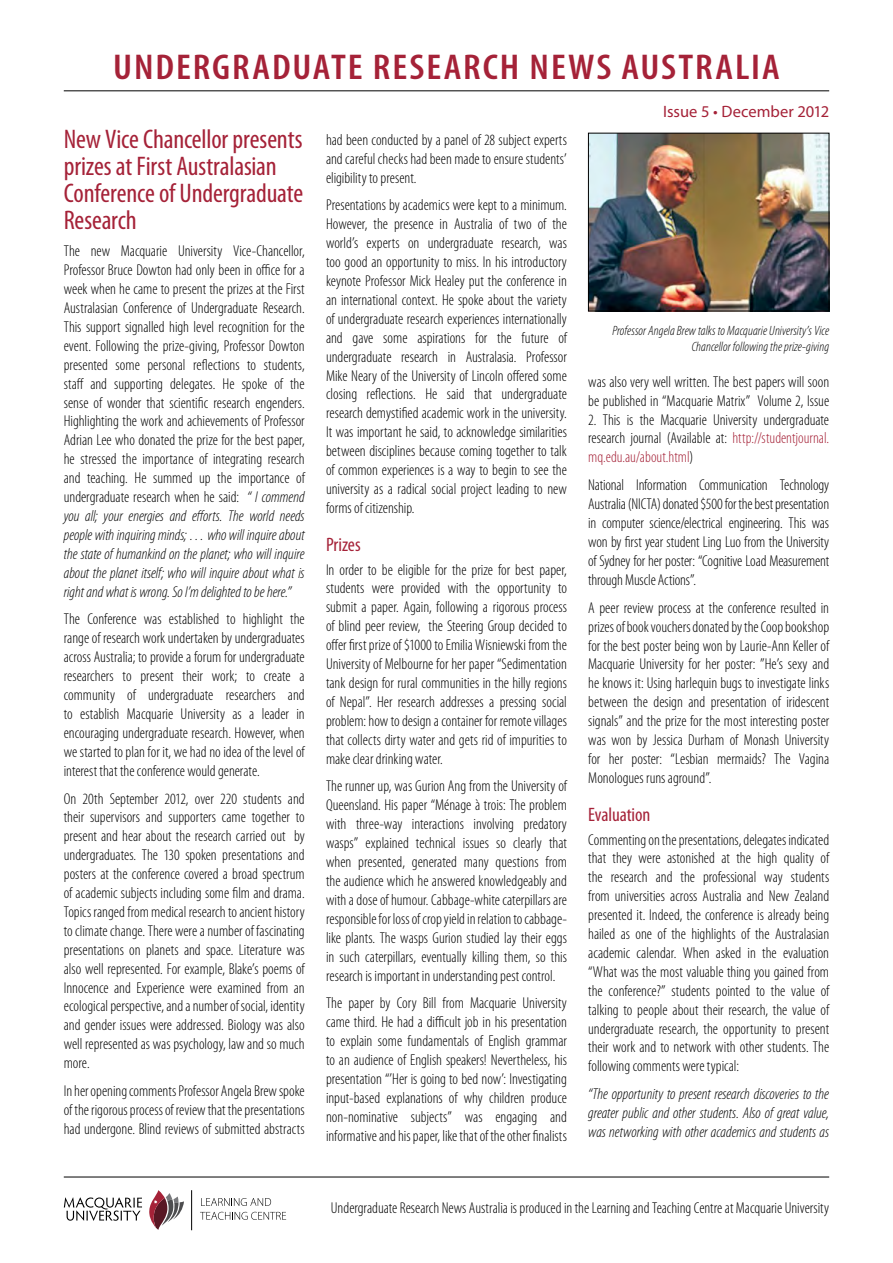
<style>
.page{position:relative;width:893px;height:1263px;background:#fff}
.page>*{position:absolute;margin:0;border:0;box-sizing:border-box;transform-origin:0 0}
.toolkit_title{font:600 condensed 36px "Myriad Pro";letter-spacing:.045em;color:#a52238;scale:1.1 1}
.Head_1{font:condensed 27px/27px "Myriad Pro";letter-spacing:-.005em;color:#a52238}
.Head_2{font:condensed 19.5px "Myriad Pro";letter-spacing:-.005em;color:#a52238}
.Date{font:16.5px "Myriad Pro";color:#a52238}
.Body{font:300 condensed 15.75px/18.9px "Myriad Pro";color:#000;text-align:justify}
.Body-2{font:italic 300 condensed 15.75px/18.9px "Myriad Pro";color:#000;text-align:justify}
.t1{font:italic 300 condensed 13.5px/16.2px "Myriad Pro";letter-spacing:.005em;color:#000;text-align:right}
.s1{font-style:italic}
.s2{color:#a52238}
</style>
<div class="page">
<svg style="left:64px;top:1197px;width:78px;height:24px"></svg>
<hr style="left:191px;top:1190px;width:1px;height:40px;background:#000">
<svg style="left:149px;top:1190px;width:35px;height:40px"></svg>
<svg style="left:201px;top:1198px;width:70px;height:8px"></svg>
<svg style="left:200px;top:1212px;width:86px;height:8px"></svg>
<hr style="left:64px;top:1177px;width:765px;height:1px;background:#000">
<hr style="left:64px;top:91px;width:765px;height:1px;background:#000">
<img style="left:590px;top:135px;width:237px;height:174px">
<div style="left:588px;top:133px;width:241px;height:178px;border:1px solid #000"></div>
<h2 class="toolkit_title" style="left:113px;top:45px;width:607px">UNDERGRADUATE RESEARCH NEWS AUSTRALIA</h2>
<p class="Date" style="left:663px;top:101px;width:167px">Issue 5 • December 2012</p>
<h1 class="Head_1" style="left:64px;top:125px;width:241px">New Vice Chancellor presents prizes at First Australasian<br>Conference of Undergraduate<br>Research</h1>
<p class="Body" style="left:64px;top:242px;width:242px">The new Macquarie University Vice-Chancellor, Professor Bruce Dowton had only been in office for a week when he came to present the prizes at the First Australasian Conference of Undergraduate Research.<br>This support signalled high level recognition for the event. Following the prize-giving, Professor Dowton presented some personal reflections to students, staff and supporting delegates. He spoke of the sense of wonder that scientific research engenders.<br>Highlighting the work and achievements of Professor Adrian Lee who donated the prize for the best paper, he stressed the importance of integrating research and teaching. He summed up the importance of undergraduate research when he said: <span class="s1">“ I commend you all; your energies and efforts. The world needs people with inquiring minds; … who will inquire about the state of humankind on the planet; who will inquire about the planet itself; who will inquire about what is right and what is wrong. So I’m delighted to be here.”</span></p>
<p class="Body" style="left:64px;top:610px;width:242px">The Conference was established to highlight the range of research work undertaken by undergraduates across Australia; to provide a forum for undergraduate researchers to present their work; to create a community of undergraduate researchers and to establish Macquarie University as a leader in encouraging undergraduate research. However, when we started to plan for it, we had no idea of the level of interest that the conference would generate.</p>
<p class="Body" style="left:64px;top:789px;width:242px">On 20th September 2012, over 220 students and their supervisors and supporters came together to present and hear about the research carried out by undergraduates. The 130 spoken presentations and posters at the conference covered a broad spectrum of academic subjects including some film and drama.<br>Topics ranged from medical research to ancient history to climate change. There were a number of fascinating presentations on planets and space. Literature was also well represented. For example, Blake’s poems of Innocence and Experience were examined from an ecological perspective, and a number of social, identity and gender issues were addressed. Biology was also well represented as was psychology, law and so much more.</p>
<p class="Body" style="left:64px;top:1081px;width:242px">In her opening comments Professor Angela Brew spoke of the rigorous process of review that the presentations had undergone. Blind reviews of submitted abstracts</p>
<p class="Body" style="left:326px;top:130px;width:242px">had been conducted by a panel of 28 subject experts and careful checks had been made to ensure students’ eligibility to present.</p>
<p class="Body" style="left:326px;top:196px;width:242px">Presentations by academics were kept to a minimum.<br>However, the presence in Australia of two of the world’s experts on undergraduate research, was too good an opportunity to miss. In his introductory keynote Professor Mick Healey put the conference in an international context. He spoke about the variety of undergraduate research experiences internationally and gave some aspirations for the future of undergraduate research in Australasia. Professor Mike Neary of the University of Lincoln offered some closing reflections. He said that undergraduate research demystified academic work in the university.<br>It was important he said, to acknowledge similarities between disciplines because coming together to talk of common experiences is a way to begin to see the university as a radical social project leading to new forms of citizenship.</p>
<h2 class="Head_2" style="left:326px;top:533px;width:36px">Prizes</h2>
<p class="Body" style="left:326px;top:560px;width:242px">In order to be eligible for the prize for best paper, students were provided with the opportunity to submit a paper. Again, following a rigorous process of blind peer review, the Steering Group decided to offer first prize of $1000 to Emilia Wisniewski from the University of Melbourne for her paper “Sedimentation tank design for rural communities in the hilly regions of Nepal”. Her research addresses a pressing social problem: how to design a container for remote villages that collects dirty water and gets rid of impurities to make clear drinking water.</p>
<p class="Body" style="left:326px;top:777px;width:242px">The runner up, was Gurion Ang from the University of Queensland. His paper “Ménage à trois: The problem with three-way interactions involving predatory wasps” explained technical issues so clearly that when presented, generated many questions from the audience which he answered knowledgeably and with a dose of humour. Cabbage-white caterpillars are responsible for loss of crop yield in relation to cabbage&shy;like plants. The wasps Gurion studied lay their eggs in such caterpillars, eventually killing them, so this research is important in understanding pest control.</p>
<p class="Body" style="left:326px;top:994px;width:242px">The paper by Cory Bill from Macquarie University came third. He had a difficult job in his presentation to explain some fundamentals of English grammar to an audience of English speakers! Nevertheless, his presentation “’Her is going to bed now’: Investigating input-based explanations of why children produce non-nominative subjects” was engaging and informative and his paper, like that of the other finalists</p>
<p class="t1" style="left:612px;top:322px;width:218px">Professor Angela Brew talks to Macquarie University’s Vice<br>Chancellor following the prize-giving</p>
<p class="Body" style="left:588px;top:372px;width:242px">was also very well written. The best papers will soon be published in “Macquarie Matrix” Volume 2, Issue</p>
<p class="Body" style="left:588px;top:410px;width:242px">2. This is the Macquarie University undergraduate research journal (Available at: <span class="s2">http://studentjournal. mq.edu.au/about.html</span>)</p>
<p class="Body" style="left:588px;top:475px;width:243px">National Information Communication Technology Australia (NICTA) donated $500 for the best presentation in computer science/electrical engineering. This was won by first year student Ling Luo from the University of Sydney for her poster: “Cognitive Load Measurement through Muscle Actions”.</p>
<p class="Body" style="left:588px;top:598px;width:242px">A peer review process at the conference resulted in prizes of book vouchers donated by the Coop bookshop for the best poster being won by Laurie-Ann Keller of Macquarie University for her poster: ”He’s sexy and he knows it: Using harlequin bugs to investigate links between the design and presentation of iridescent signals” and the prize for the most interesting poster was won by Jessica Durham of Monash University for her poster: “Lesbian mermaids? The Vagina Monologues runs aground”.</p>
<h2 class="Head_2" style="left:588px;top:803px;width:64px">Evaluation</h2>
<p class="Body" style="left:588px;top:830px;width:243px">Commenting on the presentations, delegates indicated that they were astonished at the high quality of the research and the professional way students from universities across Australia and New Zealand presented it. Indeed, the conference is already being hailed as one of the highlights of the Australasian academic calendar. When asked in the evaluation “What was the most valuable thing you gained from the conference?” students pointed to the value of talking to people about their research, the value of undergraduate research, the opportunity to present their work and to network with other students. The following comments were typical:</p>
<p class="Body-2" style="left:588px;top:1084px;width:242px">“The opportunity to present research discoveries to the greater public and other students. Also of great value, was networking with other academics and students as</p>
<p class="Body" style="left:331px;top:1198px;width:500px">Undergraduate Research News Australia is produced in the Learning and Teaching Centre at Macquarie University</p>
</div>
